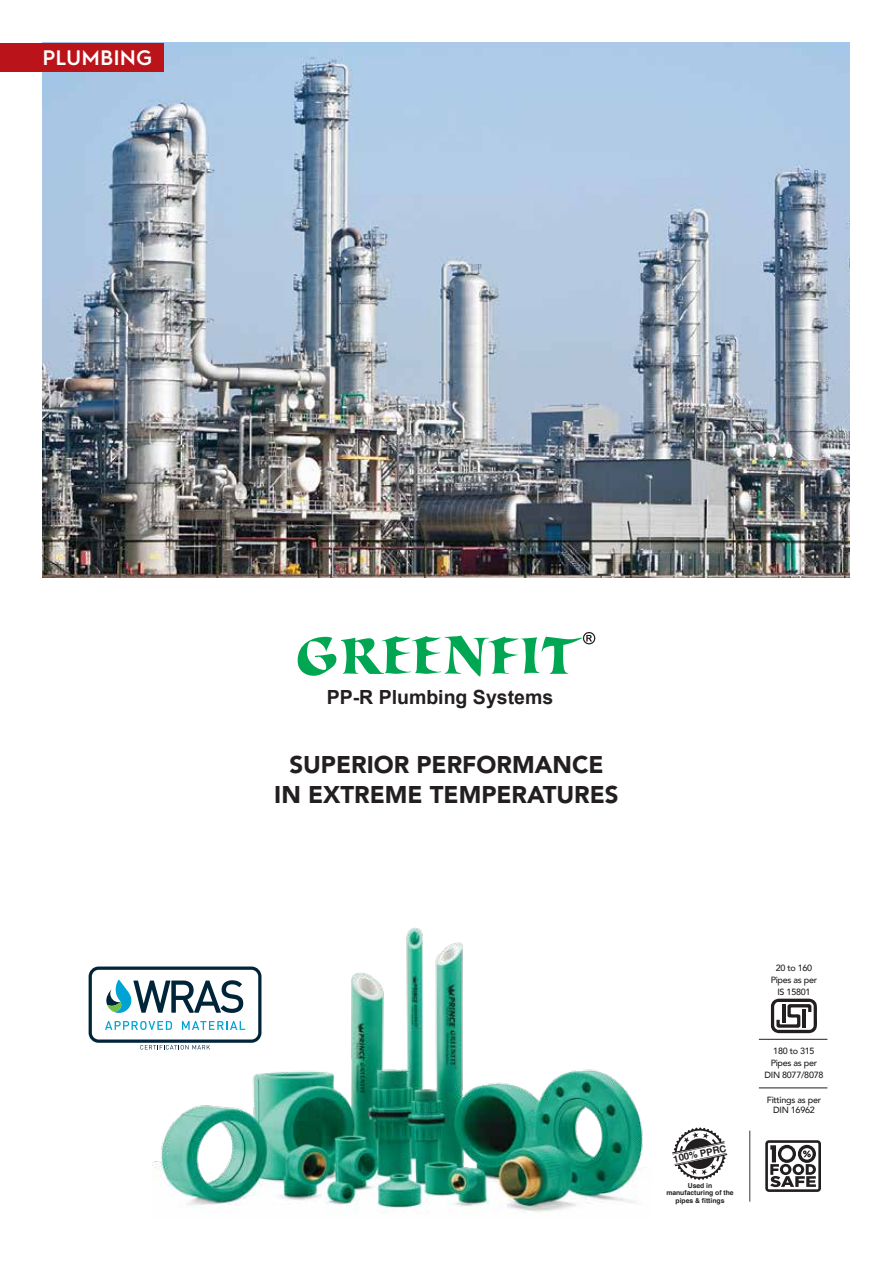
<style>
.page{position:relative;width:893px;height:1263px;background:#fff}
.page>*{position:absolute;margin:0;border:0;box-sizing:border-box;transform-origin:0 0}
.t1{font:900 24px/30px "Avenir";color:#231f20;text-align:center}
.t2{font:600 21px "Electrolux Sans";color:#fff}
.t3{font:700 19.5px "Arial";color:#231f20}
.t4{font:700 9.6px "Helvetica";color:#231f20}
.t5{font:500 9px/12px "Avenir";letter-spacing:-.03em;color:#231f20;text-align:center}
.t6{font:700 6.75px/7.6px "Helvetica";color:#231f20;text-align:center}
</style>
<div class="page">
<img style="left:43px;top:43px;width:806px;height:534px">
<img style="left:153px;top:927px;width:490px;height:286px">
<svg style="left:298px;top:632px;width:297px;height:44px"></svg>
<hr style="left:749px;top:1130px;width:1px;height:71px;background:#383536">
<div style="left:0;top:43px;width:164px;height:28px;background:#ba141a"></div>
<svg style="left:771px;top:999px;width:46px;height:34px"></svg>
<hr style="left:803px;top:1010px;width:3px;height:18px;background:#231f20">
<hr style="left:759px;top:1087px;width:68px;height:1px;background:#231f20">
<hr style="left:759px;top:1039px;width:68px;height:1px;background:#231f20">
<svg style="left:672px;top:1127px;width:55px;height:53px"></svg>
<svg style="left:765px;top:1140px;width:56px;height:52px"></svg>
<div style="left:81px;top:959px;width:188px;height:95px;background:#fff;border-radius:14px"></div>
<svg style="left:89px;top:966px;width:172px;height:83px"></svg>
<h2 class="t2" style="left:43px;top:43px;width:111px">PLUMBING</h2>
<h3 class="t3" style="left:327px;top:683px;width:228px">PP-R Plumbing Systems</h3>
<h1 class="t1" style="left:274px;top:749px;width:346px">SUPERIOR PERFORMANCE<br>IN EXTREME TEMPERATURES</h1>
<p class="t4" style="left:672px;top:1153px;width:56px;rotate:-12deg">100% PPRC</p>
<p class="t6" style="left:666px;top:1181px;width:69px">Used in manufacturing of the pipes &amp; fittings</p>
<p class="t5" style="left:771px;top:961px;width:48px">20 to 160<br>Pipes as per<br>IS 15801</p>
<p class="t5" style="left:764px;top:1044px;width:61px">180 to 315<br>Pipes as per<br>DIN 8077/8078</p>
<p class="t5" style="left:767px;top:1094px;width:56px;line-height:10.5px">Fittings as per<br>DIN 16962</p>
</div>
